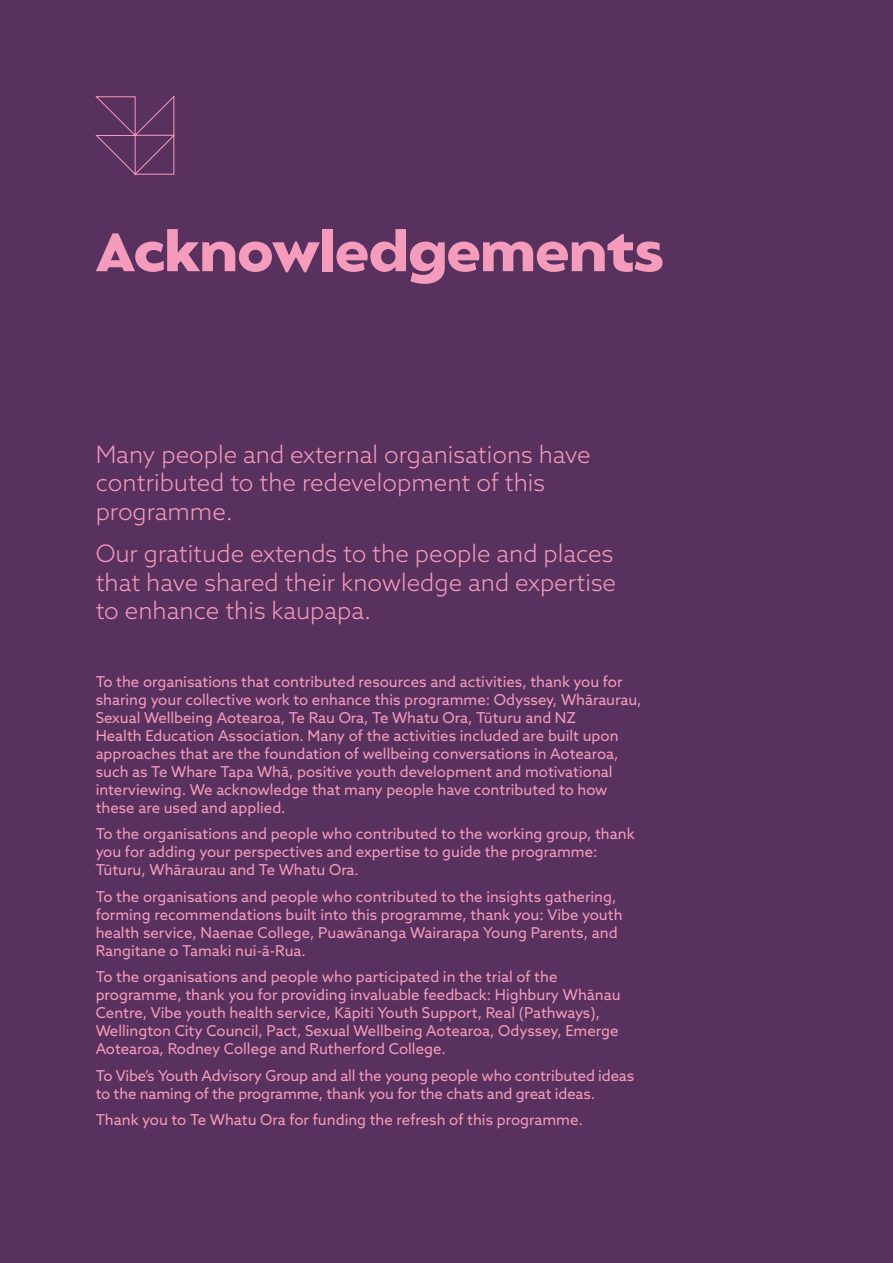
<style>
.page{position:relative;width:893px;height:1263px;background:#59315f}
.page>*{position:absolute;margin:0;border:0;box-sizing:border-box;transform-origin:0 0}
.Heading{font:700 54px "Balgin Text";color:#f59bbb}
.t1{font:300 24px/28.8px "Azo Sans";color:#f59bbb}
.t2{font:15px/18px "Azo Sans";color:#f59bbb}
</style>
<div class="page">
<svg style="left:95px;top:96px;width:80px;height:79px"></svg>
<p class="Heading" style="left:96px;top:216px;width:569px">Acknowledgements</p>
<p class="t1" style="left:96px;top:439px;width:497px">Many people and external organisations have contributed to the redevelopment of this programme.</p>
<p class="t1" style="left:96px;top:538px;width:522px;text-align:justify">Our gratitude extends to the people and places that have shared their knowledge and expertise to enhance this kaupapa.</p>
<p class="t2" style="left:96px;top:672px;width:547px">To the organisations that contributed resources and activities, thank you for sharing your collective work to enhance this programme: Odyssey, Whāraurau, Sexual Wellbeing Aotearoa, Te Rau Ora, Te Whatu Ora, Tūturu and NZ<br>Health Education Association. Many of the activities included are built upon approaches that are the foundation of wellbeing conversations in Aotearoa, such as Te Whare Tapa Whā, positive youth development and motivational interviewing. We acknowledge that many people have contributed to how these are used and applied.</p>
<p class="t2" style="left:96px;top:825px;width:540px">To the organisations and people who contributed to the working group, thank you for adding your perspectives and expertise to guide the programme:<br>Tūturu, Whāraurau and Te Whatu Ora.</p>
<p class="t2" style="left:96px;top:887px;width:528px">To the organisations and people who contributed to the insights gathering, forming recommendations built into this programme, thank you: Vibe youth health service, Naenae College, Puawānanga Wairarapa Young Parents, and Rangitane o Tamaki nui-ā-Rua.</p>
<p class="t2" style="left:96px;top:968px;width:526px">To the organisations and people who participated in the trial of the programme, thank you for providing invaluable feedback: Highbury Whānau Centre, Vibe youth health service, Kāpiti Youth Support, Real (Pathways), Wellington City Council, Pact, Sexual Wellbeing Aotearoa, Odyssey, Emerge Aotearoa, Rodney College and Rutherford College.</p>
<p class="t2" style="left:96px;top:1066px;width:540px">To Vibe’s Youth Advisory Group and all the young people who contributed ideas to the naming of the programme, thank you for the chats and great ideas.</p>
<p class="t2" style="left:96px;top:1111px;width:489px">Thank you to Te Whatu Ora for funding the refresh of this programme.</p>
</div>
